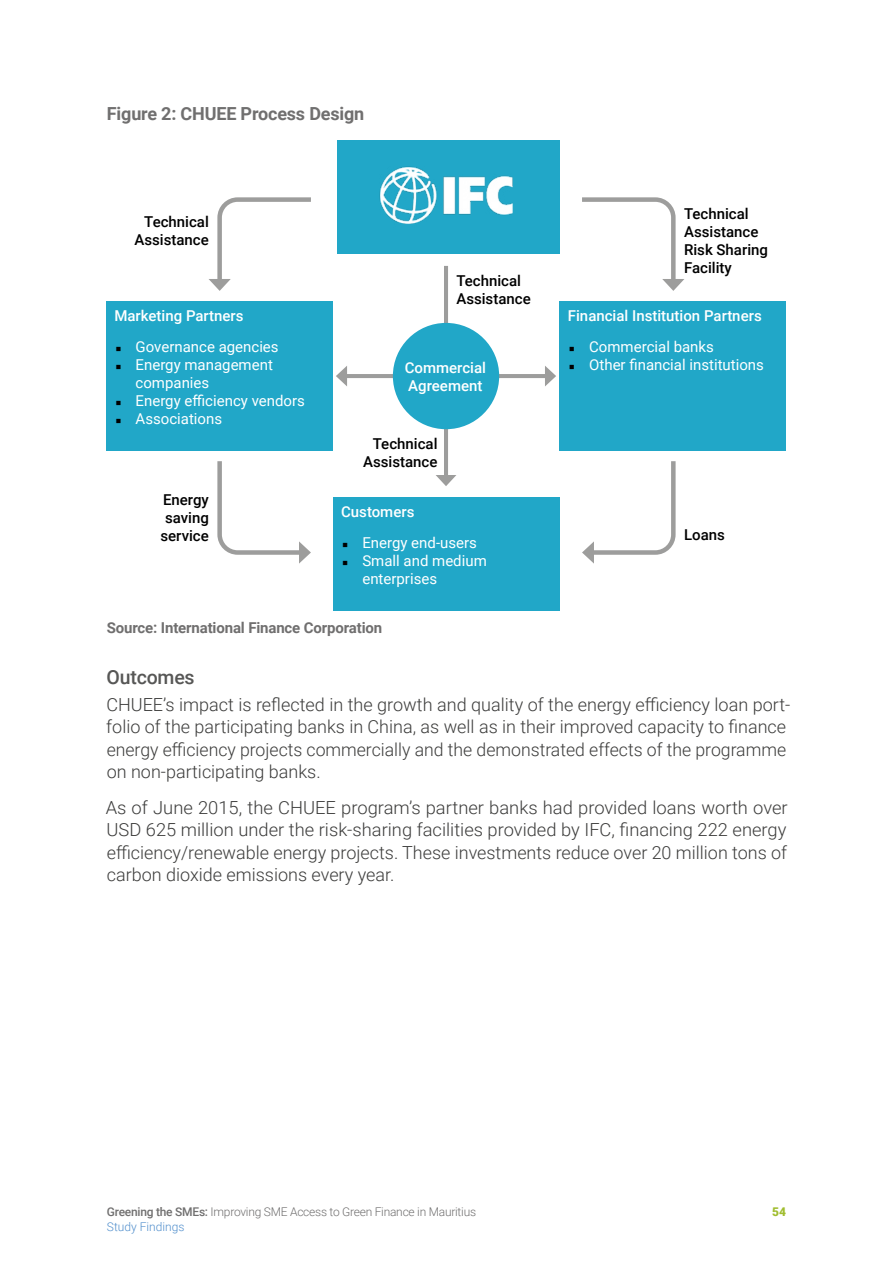
<style>
.page{position:relative;width:893px;height:1263px;background:#fff}
.page>*{position:absolute;margin:0;border:0;box-sizing:border-box;transform-origin:0 0}
.t1{font:500 19.5px "Roboto";letter-spacing:-.01em;color:#575756}
.t2{font:300 18px/22.5px "Roboto";color:#3c3c3b}
.t3{font:700 18px "Roboto";letter-spacing:-.01em;color:#706f6f}
.t4{font:15px/30.8px "Roboto";color:#fff}
.t5{font:500 15px/18px "Roboto";color:#000;text-align:right}
.t6{font:500 15px/30.8px "Roboto";color:#fff}
.t7{font:700 15px "Roboto";letter-spacing:-.01em;color:#706f6f}
.t8{font:300 12px "Roboto";letter-spacing:-.02em;color:#706f6f}
.t9{font:300 12px "Roboto";color:#5390cd}
.t10{font:900 12px "Roboto";color:#a0bd2f}
.s1{font-weight:500}
.s2{color:#000}
.s3{font-weight:400}
</style>
<div class="page">
<hr style="left:444px;top:266px;width:4px;height:213px;background:#9d9d9c">
<svg style="left:436px;top:475px;width:20px;height:11px"></svg>
<hr style="left:343px;top:374px;width:206px;height:4px;background:#9d9d9c">
<svg style="left:336px;top:366px;width:11px;height:20px"></svg>
<svg style="left:545px;top:366px;width:11px;height:20px"></svg>
<div style="left:559px;top:301px;width:227px;height:150px;background:#21a7c8"></div>
<div style="left:106px;top:301px;width:227px;height:150px;background:#21a7c8"></div>
<div style="left:333px;top:498px;width:226px;height:113px;background:#21a7c8"></div>
<div style="left:393px;top:323px;width:106px;height:106px;background:#21a7c8;border-radius:50%"></div>
<svg style="left:217px;top:461px;width:94px;height:103px"></svg>
<svg style="left:582px;top:461px;width:94px;height:103px"></svg>
<svg style="left:209px;top:197px;width:102px;height:94px"></svg>
<svg style="left:582px;top:197px;width:102px;height:94px"></svg>
<div style="left:337px;top:140px;width:222px;height:114px;background:#21a7c8"></div>
<img style="left:380px;top:166px;width:133px;height:58px">
<p class="t3" style="left:107px;top:101px;width:259px">Figure 2: CHUEE Process Design</p>
<p class="t5" style="left:134px;top:212px;width:76px">Technical<br>Assistance</p>
<p class="t5" style="left:684px;top:204px;width:85px;text-align:left">Technical<br>Assistance<br>Risk Sharing<br>Facility</p>
<p class="t5" style="left:456px;top:271px;width:76px;text-align:left">Technical<br>Assistance</p>
<p class="t4" style="left:114px;top:300px;width:166px"><span class="s1">Marketing Partners<br></span><span class="s2">◾</span> Governance agencies</p>
<p class="t4" style="left:114px;top:349px;width:160px"><span class="s2">◾</span> Energy management</p>
<p class="t4" style="left:136px;top:367px;width:75px">companies</p>
<p class="t4" style="left:114px;top:385px;width:192px"><span class="s2">◾</span> Energy efficiency vendors</p>
<p class="t4" style="left:114px;top:403px;width:109px"><span class="s2">◾</span> Associations</p>
<p class="t5" style="left:161px;top:490px;width:50px;text-align:center">Energy saving service</p>
<p class="t6" style="left:405px;top:358px;width:83px;line-height:18px">Commercial<br>Agreement</p>
<p class="t5" style="left:363px;top:434px;width:76px">Technical<br>Assistance</p>
<p class="t4" style="left:341px;top:496px;width:137px"><span class="s1">Customers<br></span><span class="s2">◾</span> Energy end-users</p>
<p class="t4" style="left:362px;top:551px;width:126px;line-height:18px;text-indent:-21px"><span class="s2">◾</span> Small and medium enterprises</p>
<p class="t6" style="left:568px;top:300px;width:195px">Financial Institution Partners <span class="s2">◾</span> <span class="s3">Commercial banks</span></p>
<p class="t4" style="left:568px;top:349px;width:198px"><span class="s2">◾</span> Other financial institutions</p>
<p class="t5" style="left:684px;top:525px;width:42px">Loans</p>
<p class="t7" style="left:107px;top:617px;width:277px">Source: International Finance Corporation</p>
<p class="t1" style="left:106px;top:663px;width:90px">Outcomes</p>
<p class="t2" style="left:106px;top:692px;width:685px">CHUEE’s impact is reflected in the growth and quality of the energy efficiency loan port&shy;folio of the participating banks in China, as well as in their improved capacity to finance energy efficiency projects commercially and the demonstrated effects of the programme on non-participating banks.</p>
<p class="t2" style="left:106px;top:795px;width:684px;text-align:justify">As of June 2015, the CHUEE program’s partner banks had provided loans worth over USD 625 million under the risk-sharing facilities provided by IFC, financing 222 energy efficiency/renewable energy projects. These investments reduce over 20 million tons of carbon dioxide emissions every year.</p>
<p class="t8" style="left:107px;top:1203px;width:371px"><span class="s1">Greening the SMEs:</span> Improving SME Access to Green Finance in Mauritius</p>
<p class="t10" style="left:772px;top:1203px;width:15px">54</p>
<p class="t9" style="left:107px;top:1218px;width:79px">Study Findings</p>
</div>
